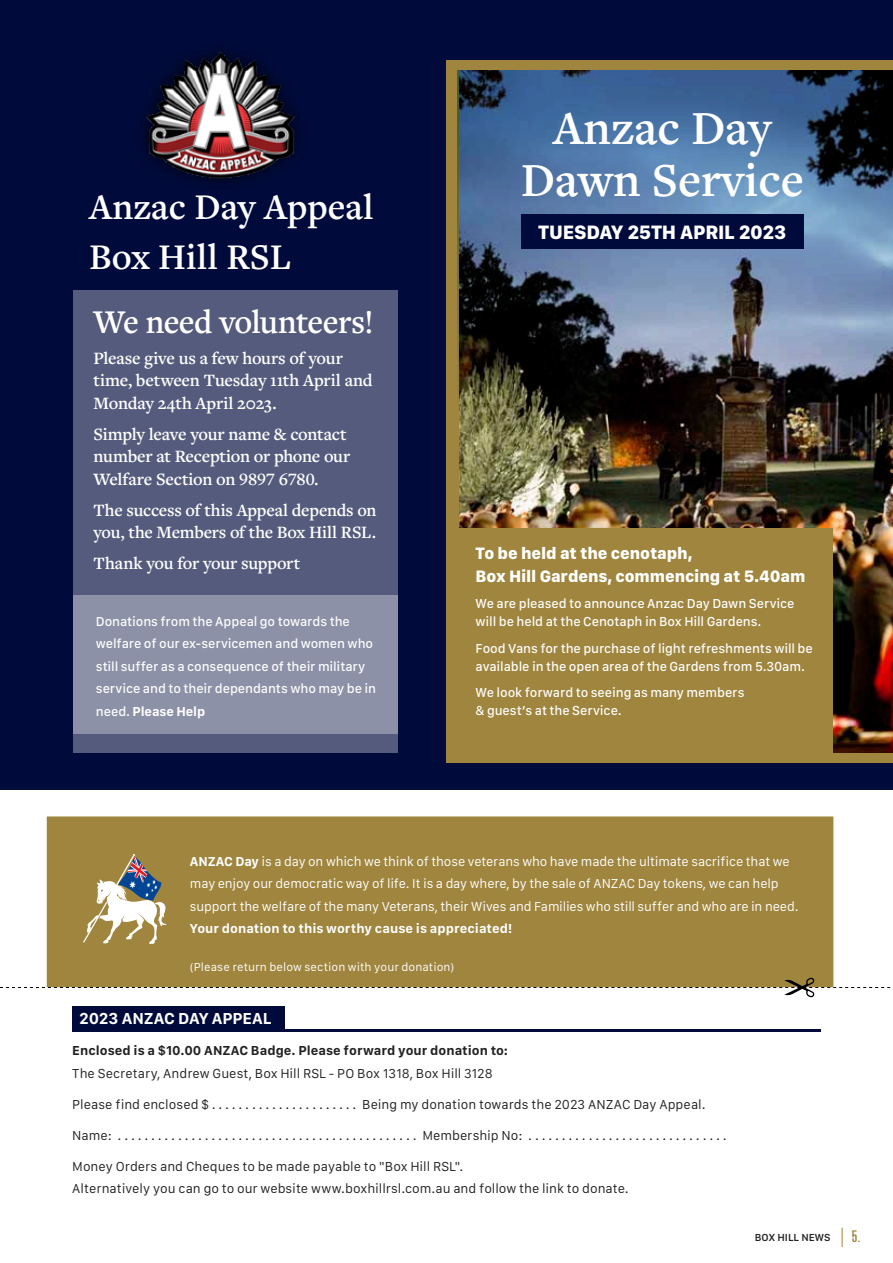
<style>
.page{position:relative;width:893px;height:1263px;background:#fff}
.page>*{position:absolute;margin:0;border:0;box-sizing:border-box;transform-origin:0 0}
.BHRSL_Heading1{font:600 49.2px/52.8px "Freight Text Pro";color:#fff;text-align:center}
.BHRSL_Heading1-2{font:600 37.5px/50.1px "Freight Text Pro";color:#fff}
.BHRSL_Body{font:600 34.5px "Freight Text Pro";letter-spacing:-.02em;color:#fff}
.BHRSL_Body-2{font:800 20.1px "SF Compact Text";letter-spacing:-.015em;color:#fff}
.BHRSL_Body-3{font:600 18px/22.5px "Freight Text Pro";letter-spacing:-.015em;color:#fff}
.BHRSL_Body-4{font:800 17.1px/22.5px "SF Compact Text";letter-spacing:-.005em;color:#fff}
.BHRSL_Body-5{font:700 16.5px "SF Compact Text";letter-spacing:-.01em;color:#fff}
.t1{font:500 15.15px "Vanguard CF";color:#9f853d}
.BHRSL_Body-6{font:13.5px/22.5px "SF Compact Text";color:#222}
.BHRSL_Body-7{font:500 13.5px/22.5px "SF Compact Text";letter-spacing:-.01em;color:#fff}
.BHRSL_Body-8{font:13.5px/22.5px "SF Compact Text";letter-spacing:-.01em;color:#fff}
.BHRSL_Body-9{font:12px "SF Compact Text";letter-spacing:.005em;color:#fff}
.t2{font:600 10.65px "SF Compact Text";color:#222}
.s1{font-weight:700}
</style>
<div class="page">
<div style="left:0;top:12px;width:893px;height:777px;background:#000b3c"></div>
<div style="left:446px;top:60px;width:447px;height:703px;background:#9f853d"></div>
<div style="left:73px;top:291px;width:325px;height:462px;background:#545b7c"></div>
<div style="left:72px;top:1006px;width:213px;height:26px;background:#000b3c"></div>
<hr style="left:275px;top:1029px;width:546px;height:3px;background:#000b3c">
<img style="left:144px;top:51px;width:153px;height:129px">
<div style="left:73px;top:595px;width:325px;height:139px;background:#8c91a7"></div>
<img style="left:459px;top:412px;width:434px;height:341px">
<div style="left:47px;top:816px;width:786px;height:171px;background:#9f853d;border:2px solid #9f853d"></div>
<div style="left:0;top:0;width:893px;height:12px;background:#000b3c"></div>
<img style="left:457px;top:71px;width:436px;height:341px">
<div style="left:521px;top:214px;width:283px;height:35px;background:#000b3c"></div>
<div style="left:446px;top:528px;width:387px;height:235px;background:#9f853d"></div>
<svg style="left:83px;top:854px;width:84px;height:90px"></svg>
<svg style="left:842px;top:1227px;width:1px;height:20px"></svg>
<svg style="left:0;top:978px;width:891px;height:19px"></svg>
<p class="BHRSL_Heading1-2" style="left:89px;top:181px;width:286px">Anzac Day Appeal<br>Box Hill RSL</p>
<p class="BHRSL_Body" style="left:94px;top:298px;width:282px">We need volunteers!</p>
<p class="BHRSL_Body-3" style="left:94px;top:346px;width:281px">Please give us a few hours of your time, between Tuesday 11th April and<br>Monday 24th April 2023.</p>
<p class="BHRSL_Body-3" style="left:94px;top:422px;width:258px">Simply leave your name &amp; contact number at Reception or phone our<br>Welfare Section on 9897 6780.</p>
<p class="BHRSL_Body-3" style="left:94px;top:498px;width:284px">The success of this Appeal depends on you, the Members of the Box Hill RSL.</p>
<p class="BHRSL_Body-3" style="left:94px;top:551px;width:208px">Thank you for your support</p>
<p class="BHRSL_Body-7" style="left:96px;top:611px;width:282px">Donations from the Appeal go towards the welfare of our ex-servicemen and women who still suffer as a consequence of their military service and to their dependants who may be in need. <span class="s1">Please Help</span></p>
<p class="BHRSL_Heading1" style="left:521px;top:100px;width:285px">Anzac Day<br>Dawn Service</p>
<p class="BHRSL_Body-2" style="left:538px;top:220px;width:250px">TUESDAY 25TH APRIL 2023</p>
<p class="BHRSL_Body-4" style="left:476px;top:544px;width:331px">To be held at the cenotaph,<br>Box Hill Gardens, commencing at 5.40am</p>
<p class="BHRSL_Body-7" style="left:476px;top:596px;width:320px;line-height:18px">We are pleased to announce Anzac Day Dawn Service will be held at the Cenotaph in Box Hill Gardens.</p>
<p class="BHRSL_Body-7" style="left:476px;top:640px;width:339px;line-height:18px">Food Vans for the purchase of light refreshments will be available in the open area of the Gardens from 5.30am.</p>
<p class="BHRSL_Body-7" style="left:476px;top:685px;width:270px;line-height:18px">We look forward to seeing as many members &amp; guest’s at the Service.</p>
<p class="BHRSL_Body-8" style="left:190px;top:851px;width:610px"><span class="s1">ANZAC Day</span> is a day on which we think of those veterans who have made the ultimate sacrifice that we may enjoy our democratic way of life. It is a day where, by the sale of ANZAC Day tokens, we can help support the welfare of the many Veterans, their Wives and Families who still suffer and who are in need.<br><span class="s1">Your donation to this worthy cause is appreciated!</span></p>
<p class="BHRSL_Body-9" style="left:190px;top:960px;width:266px">(Please return below section with your donation)</p>
<p class="BHRSL_Body-5" style="left:79px;top:1008px;width:194px">2023 ANZAC DAY APPEAL</p>
<p class="BHRSL_Body-6" style="left:72px;top:1040px;width:437px"><span class="s1">Enclosed is a $10.00 ANZAC Badge. Please forward your donation to:<br></span>The Secretary, Andrew Guest, Box Hill RSL - PO Box 1318, Box Hill 3128</p>
<p class="BHRSL_Body-6" style="left:72px;top:1094px;width:635px">Please find enclosed $ . . . . . . . . . . . . . . . . . . . . . . Being my donation towards the 2023 ANZAC Day Appeal.</p>
<p class="BHRSL_Body-6" style="left:72px;top:1125px;width:656px">Name: . . . . . . . . . . . . . . . . . . . . . . . . . . . . . . . . . . . . . . . . . . . . . Membership No: . . . . . . . . . . . . . . . . . . . . . . . . . . . . . .</p>
<p class="BHRSL_Body-6" style="left:72px;top:1156px;width:558px">Money Orders and Cheques to be made payable to "Box Hill RSL".<br>Alternatively you can go to our website www.boxhillrsl.com.au and follow the link to donate.</p>
<p class="t2" style="left:755px;top:1230px;width:77px">BOX HILL NEWS</p>
<p class="t1" style="left:852px;top:1228px;width:10px">5.</p>
</div>
